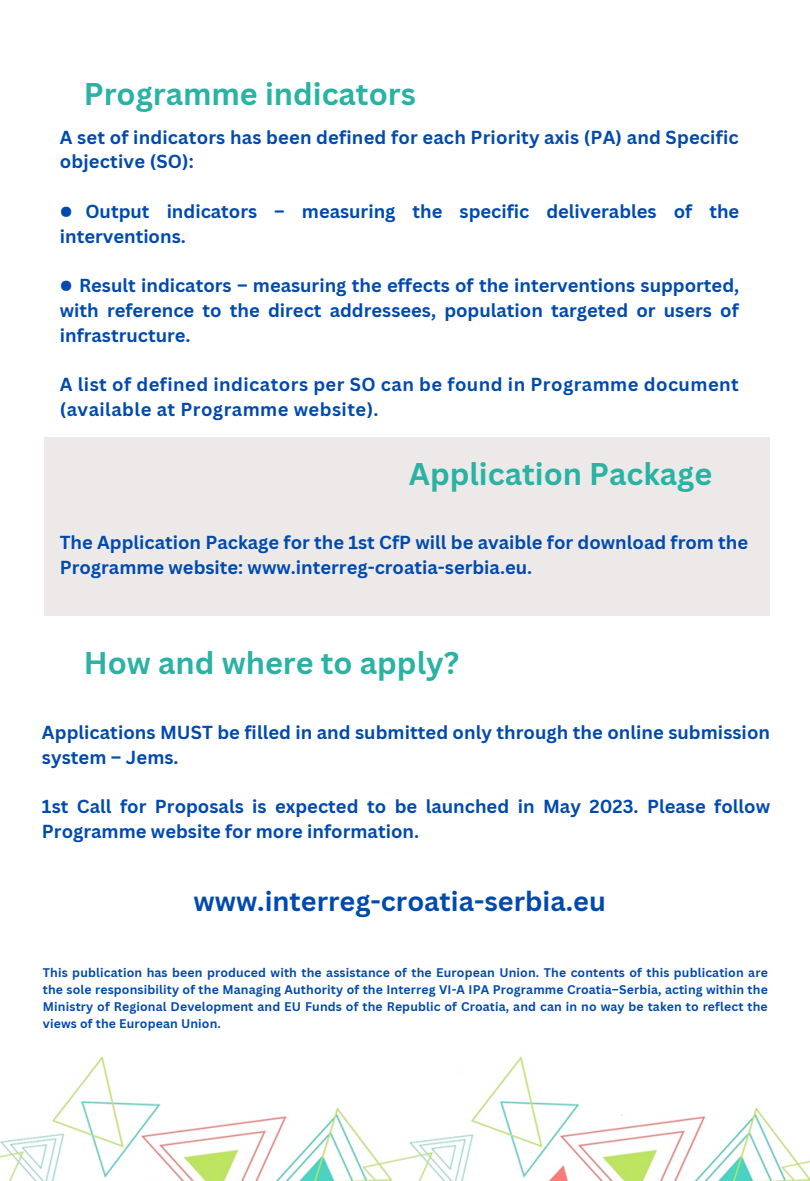
<style>
.page{position:relative;width:810px;height:1181px;background:#fff}
.page>*{position:absolute;margin:0;border:0;box-sizing:border-box;transform-origin:0 0}
.t1{font:700 30.6px "Canva Sans";color:#2ab2a3}
.t2{font:700 27px "Canva Sans";color:#004aad}
.t3{font:700 18.3px/24.8px "Canva Sans";color:#004aad}
.t4{font:700 18.3px/24.8px "Canva Sans";letter-spacing:.025em;color:#004aad}
.t5{font:700 12.15px/16.8px "Canva Sans";letter-spacing:.01em;color:#004aad;text-align:justify}
</style>
<div class="page">
<div style="left:44px;top:437px;width:727px;height:178px;background:#ede9e9"></div>
<img style="left:0;top:1056px;width:810px;height:124px">
<h1 class="t1" style="left:84px;top:72px;width:334px">Programme indicators</h1>
<p class="t3" style="left:60px;top:124px;width:680px">A set of indicators has been defined for each Priority axis (PA) and Specific objective (SO):</p>
<p class="t3" style="left:60px;top:198px;width:681px">● Output indicators – measuring the specific deliverables of the interventions.</p>
<p class="t3" style="left:60px;top:272px;width:681px;text-align:justify">● Result indicators – measuring the effects of the interventions supported, with reference to the direct addressees, population targeted or users of infrastructure.</p>
<p class="t4" style="left:60px;top:371px;width:681px">A list of defined indicators per SO can be found in Programme document (available at Programme website).</p>
<h1 class="t1" style="left:409px;top:452px;width:305px">Application Package</h1>
<p class="t3" style="left:60px;top:529px;width:690px">The Application Package for the 1st CfP will be avaible for download from the<br>Programme website: www.interreg-croatia-serbia.eu.</p>
<h1 class="t1" style="left:84px;top:641px;width:377px">How and where to apply?</h1>
<p class="t3" style="left:42px;top:719px;width:730px">Applications MUST be filled in and submitted only through the online submission system – Jems.</p>
<p class="t3" style="left:42px;top:793px;width:730px">1st Call for Proposals is expected to be launched in May 2023. Please follow<br>Programme website for more information.</p>
<h2 class="t2" style="left:193px;top:881px;width:414px">www.interreg-croatia-serbia.eu</h2>
<p class="t5" style="left:43px;top:963px;width:727px">This publication has been produced with the assistance of the European Union. The contents of this publication are the sole responsibility of the Managing Authority of the Interreg VI-A IPA Programme Croatia–Serbia, acting within the Ministry of Regional Development and EU Funds of the Republic of Croatia, and can in no way be taken to reflect the views of the European Union.</p>
</div>
